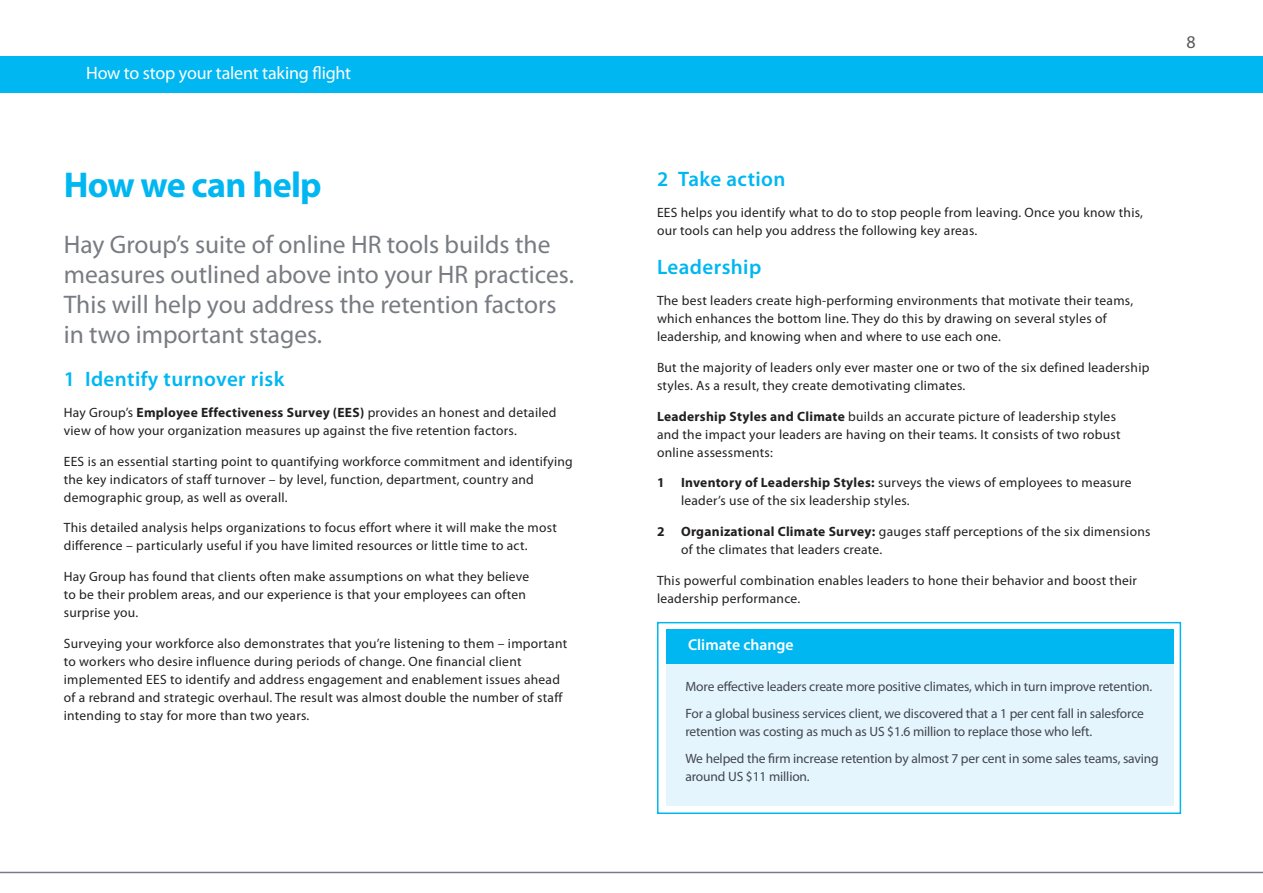
<style>
.page{position:relative;width:1263px;height:893px;background:#fff}
.page>*{position:absolute;margin:0;border:0;box-sizing:border-box;transform-origin:0 0}
.t1{font:700 36px "Myriad Pro";letter-spacing:-.02em;color:#00b7f1}
.t2{font:25.5px/30px "Myriad Pro";color:#787c82}
.t3{font:600 21px "Myriad Pro";letter-spacing:.02em;color:#00b7f1}
.t4{font:18px "Myriad Pro";letter-spacing:-.01em;color:#fff}
.t5{font:18px "Myriad Pro";color:#57585a}
.t6{font:600 15.75px "Myriad Pro";color:#fff}
.t7{font:13.5px/18px "Myriad Pro";letter-spacing:.02em;color:#221f1f}
.t8{font:13.5px/27px "Myriad Pro";letter-spacing:-.01em;color:#41454e}
.s1{font-weight:700}
</style>
<div class="page">
<hr style="left:0;top:872px;width:1263px;height:1px;background:#787c82">
<div style="left:0;top:56px;width:1263px;height:37px;background:#00b7f1"></div>
<div style="left:657px;top:622px;width:524px;height:192px;background:#fff;border:2px solid #00b7f1"></div>
<div style="left:666px;top:663px;width:507px;height:143px;background:#e5f5fd"></div>
<div style="left:666px;top:629px;width:507px;height:34px;background:#00b7f1"></div>
<h3 class="t4" style="left:86px;top:66px;width:267px">How to stop your talent taking flight</h3>
<h1 class="t1" style="left:64px;top:171px;width:260px">How we can help</h1>
<h2 class="t2" style="left:64px;top:231px;width:512px">Hay Group’s suite of online HR tools builds the measures outlined above into your HR practices.<br>This will help you address the retention factors in two important stages.</h2>
<h3 class="t3" style="left:64px;top:371px;width:222px">1 Identify turnover risk</h3>
<p class="t7" style="left:64px;top:404px;width:494px">Hay Group’s <span class="s1">Employee Effectiveness Survey (EES)</span> provides an honest and detailed view of how your organization measures up against the five retention factors.</p>
<p class="t7" style="left:64px;top:453px;width:511px">EES is an essential starting point to quantifying workforce commitment and identifying the key indicators of staff turnover – by level, function, department, country and demographic group, as well as overall.</p>
<p class="t7" style="left:64px;top:520px;width:494px">This detailed analysis helps organizations to focus effort where it will make the most difference – particularly useful if you have limited resources or little time to act.</p>
<p class="t7" style="left:64px;top:569px;width:467px">Hay Group has found that clients often make assumptions on what they believe to be their problem areas, and our experience is that your employees can often surprise you.</p>
<p class="t7" style="left:64px;top:635px;width:505px">Surveying your workforce also demonstrates that you’re listening to them – important to workers who desire influence during periods of change. One financial client implemented EES to identify and address engagement and enablement issues ahead of a rebrand and strategic overhaul. The result was almost double the number of staff intending to stay for more than two years.</p>
<h3 class="t5" style="left:1186px;top:34px;width:11px">8</h3>
<h3 class="t3" style="left:657px;top:171px;width:130px">2 Take action</h3>
<p class="t7" style="left:657px;top:204px;width:488px">EES helps you identify what to do to stop people from leaving. Once you know this, our tools can help you address the following key areas.</p>
<h3 class="t3" style="left:657px;top:259px;width:106px">Leadership</h3>
<p class="t7" style="left:657px;top:293px;width:478px">The best leaders create high-performing environments that motivate their teams, which enhances the bottom line. They do this by drawing on several styles of leadership, and knowing when and where to use each one.</p>
<p class="t7" style="left:657px;top:359px;width:494px">But the majority of leaders only ever master one or two of the six defined leadership styles. As a result, they create demotivating climates.</p>
<p class="t7" style="left:657px;top:408px;width:465px"><span class="s1">Leadership Styles and Climate</span> builds an accurate picture of leadership styles and the impact your leaders are having on their teams. It consists of two robust online assessments:</p>
<p class="t7" style="left:681px;top:475px;width:452px;text-indent:-24px"><span class="s1">1 Inventory of Leadership Styles:</span> surveys the views of employees to measure leader’s use of the six leadership styles.</p>
<p class="t7" style="left:681px;top:524px;width:471px;text-indent:-24px"><span class="s1">2 Organizational Climate Survey:</span> gauges staff perceptions of the six dimensions of the climates that leaders create.</p>
<p class="t7" style="left:657px;top:572px;width:481px">This powerful combination enables leaders to hone their behavior and boost their leadership performance.</p>
<p class="t6" style="left:688px;top:638px;width:107px">Climate change</p>
<p class="t8" style="left:685px;top:674px;width:468px">More effective leaders create more positive climates, which in turn improve retention.<br>For a global business services client, we discovered that a 1 per cent fall in salesforce</p>
<p class="t8" style="left:685px;top:719px;width:475px">retention was costing as much as US $1.6 million to replace those who left.<br>We helped the firm increase retention by almost 7 per cent in some sales teams, saving</p>
<p class="t8" style="left:685px;top:764px;width:126px">around US $11 million.</p>
</div>
